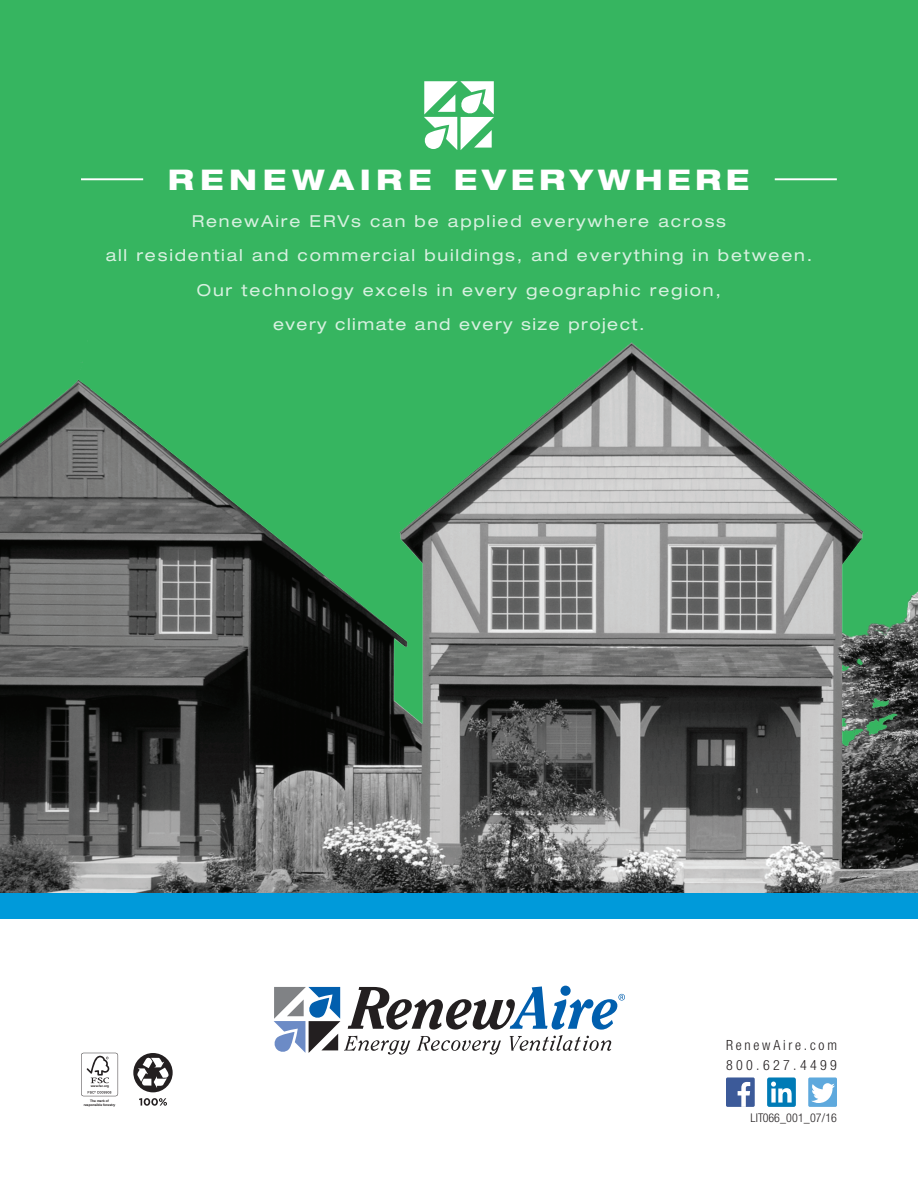
<style>
.page{position:relative;width:918px;height:1188px;background:#fff}
.page>*{position:absolute;margin:0;border:0;box-sizing:border-box;transform-origin:0 0}
.t1{font:800 expanded 28.5px "Helvetica Neue LT Std";letter-spacing:.175em;color:#fff}
.t2{font:expanded 16.5px/34.5px "Helvetica Neue";letter-spacing:.11em;color:#fff;text-align:center}
.t3{font:300 condensed 14.1px/19.5px "Helvetica Neue LT Std";letter-spacing:.2em;color:#231f20}
.t4{font:300 condensed 12px "Helvetica Neue";letter-spacing:.01em;color:#231f20}
.t5{font:700 3.3px/3.8px "Arial";color:#231f20;text-align:center}
.t6{font:700 3.15px "Arial";color:#231f20}
</style>
<div class="page">
<div style="left:0;top:0;width:918px;height:843px;background:#36b560"></div>
<div style="left:0;top:892px;width:918px;height:27px;background:#009ada"></div>
<img style="left:0;top:342px;width:918px;height:550px">
<svg style="left:274px;top:986px;width:351px;height:69px"></svg>
<hr style="left:81px;top:178px;width:62px;height:2px;background:#fff">
<hr style="left:775px;top:178px;width:62px;height:2px;background:#fff">
<svg style="left:424px;top:81px;width:70px;height:69px"></svg>
<svg style="left:133px;top:1053px;width:40px;height:39px"></svg>
<svg style="left:139px;top:1098px;width:28px;height:8px"></svg>
<svg style="left:81px;top:1053px;width:37px;height:43px"></svg>
<div style="left:808px;top:1077px;width:29px;height:30px;background:#5ea9dd;border-radius:2px"></div>
<svg style="left:811px;top:1083px;width:24px;height:20px"></svg>
<div style="left:767px;top:1077px;width:29px;height:30px;background:#007bb6;border-radius:2px"></div>
<svg style="left:771px;top:1082px;width:21px;height:21px"></svg>
<div style="left:726px;top:1077px;width:29px;height:30px;background:#3c5a99;border-radius:2px"></div>
<svg style="left:738px;top:1082px;width:12px;height:25px"></svg>
<h1 class="t1" style="left:168px;top:162px;width:583px">RENEWAIRE EVERYWHERE</h1>
<p class="t2" style="left:106px;top:203px;width:708px">RenewAire ERVs can be applied everywhere across<br>all residential and commercial buildings, and everything in between.<br>Our technology excels in every geographic region,<br>every climate and every size project.</p>
<p class="t6" style="left:91px;top:1084px;width:20px">www.fsc.org</p>
<p class="t5" style="left:84px;top:1099px;width:33px">The mark of responsible forestry</p>
<p class="t3" style="left:726px;top:1035px;width:113px">RenewAire.com<br>800.627.4499</p>
<p class="t4" style="left:750px;top:1111px;width:88px">LIT066_001_07/16</p>
</div>
